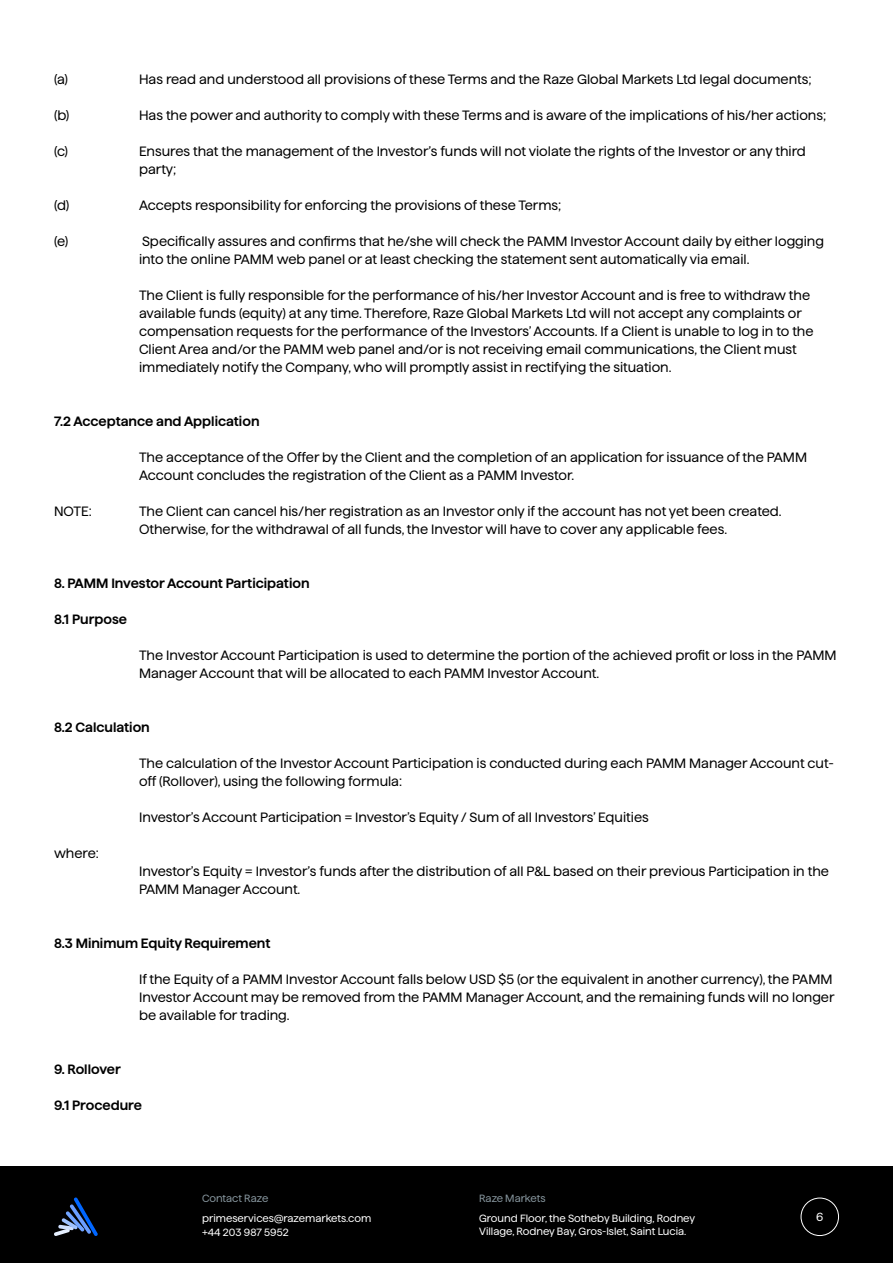
<style>
.page{position:relative;width:893px;height:1263px;background:#fff}
.page>*{position:absolute;margin:0;border:0;box-sizing:border-box;transform-origin:0 0}
.t1{font:13.5px/18px "Haffer SQXHTRIAL";color:#000}
.t2{font:600 13.5px "Haffer SQXHTRIAL";color:#000}
.t3{font:11.85px "Haffer SQXHTRIAL";color:#fff}
.t4{font:10.5px "Haffer SQXHTRIAL";color:#fff}
.t5{font:10.5px "Haffer SQXHTRIAL";letter-spacing:-.005em;color:#87969e}
</style>
<div class="page">
<div style="left:0;top:1167px;width:893px;height:96px;background:#000"></div>
<svg style="left:54px;top:1197px;width:44px;height:39px"></svg>
<div style="left:801px;top:1197px;width:38px;height:39px;border:1px solid #fff;border-radius:50%"></div>
<p class="t1" style="left:54px;top:69px;width:16px">(a)</p>
<p class="t1" style="left:139px;top:69px;width:674px">Has read and understood all provisions of these Terms and the Raze Global Markets Ltd legal documents;</p>
<p class="t1" style="left:54px;top:105px;width:17px">(b)</p>
<p class="t1" style="left:139px;top:105px;width:689px">Has the power and authority to comply with these Terms and is aware of the implications of his/her actions;</p>
<p class="t1" style="left:54px;top:141px;width:16px">(c)</p>
<p class="t1" style="left:139px;top:141px;width:668px">Ensures that the management of the Investor’s funds will not violate the rights of the Investor or any third party;</p>
<p class="t1" style="left:54px;top:195px;width:17px">(d)</p>
<p class="t1" style="left:139px;top:195px;width:424px">Accepts responsibility for enforcing the provisions of these Terms;</p>
<p class="t1" style="left:54px;top:231px;width:16px">(e)</p>
<p class="t1" style="left:139px;top:231px;width:686px">Specifically assures and confirms that he/she will check the PAMM Investor Account daily by either logging into the online PAMM web panel or at least checking the statement sent automatically via email.</p>
<p class="t1" style="left:139px;top:285px;width:676px">The Client is fully responsible for the performance of his/her Investor Account and is free to withdraw the available funds (equity) at any time. Therefore, Raze Global Markets Ltd will not accept any complaints or compensation requests for the performance of the Investors’ Accounts. If a Client is unable to log in to the Client Area and/or the PAMM web panel and/or is not receiving email communications, the Client must immediately notify the Company, who will promptly assist in rectifying the situation.</p>
<p class="t2" style="left:54px;top:412px;width:207px">7.2 Acceptance and Application</p>
<p class="t1" style="left:139px;top:447px;width:669px">The acceptance of the Offer by the Client and the completion of an application for issuance of the PAMM<br>Account concludes the registration of the Client as a PAMM Investor.</p>
<p class="t1" style="left:54px;top:501px;width:39px">NOTE:</p>
<p class="t1" style="left:139px;top:501px;width:644px">The Client can cancel his/her registration as an Investor only if the account has not yet been created.<br>Otherwise, for the withdrawal of all funds, the Investor will have to cover any applicable fees.</p>
<p class="t2" style="left:54px;top:574px;width:257px">8. PAMM Investor Account Participation</p>
<p class="t2" style="left:54px;top:610px;width:75px">8.1 Purpose</p>
<p class="t1" style="left:139px;top:645px;width:699px">The Investor Account Participation is used to determine the portion of the achieved profit or loss in the PAMM<br>Manager Account that will be allocated to each PAMM Investor Account.</p>
<p class="t2" style="left:54px;top:718px;width:97px">8.2 Calculation</p>
<p class="t1" style="left:139px;top:753px;width:696px">The calculation of the Investor Account Participation is conducted during each PAMM Manager Account cut&shy;off (Rollover), using the following formula:</p>
<p class="t1" style="left:139px;top:807px;width:511px">Investor’s Account Participation = Investor’s Equity / Sum of all Investors’ Equities</p>
<p class="t1" style="left:54px;top:843px;width:46px">where:</p>
<p class="t1" style="left:139px;top:861px;width:691px">Investor’s Equity = Investor’s funds after the distribution of all P&amp;L based on their previous Participation in the<br>PAMM Manager Account.</p>
<p class="t2" style="left:54px;top:934px;width:218px">8.3 Minimum Equity Requirement</p>
<p class="t1" style="left:139px;top:969px;width:697px">If the Equity of a PAMM Investor Account falls below USD $5 (or the equivalent in another currency), the PAMM<br>Investor Account may be removed from the PAMM Manager Account, and the remaining funds will no longer be available for trading.</p>
<p class="t2" style="left:54px;top:1060px;width:68px">9. Rollover</p>
<p class="t2" style="left:54px;top:1096px;width:89px">9.1 Procedure</p>
<p class="t5" style="left:202px;top:1191px;width:68px">Contact Raze</p>
<p class="t4" style="left:202px;top:1224px;width:88px">+44 203 987 5952</p>
<p class="t4" style="left:202px;top:1211px;width:171px">primeservices@razemarkets.com</p>
<p class="t5" style="left:479px;top:1191px;width:68px">Raze Markets</p>
<p class="t4" style="left:479px;top:1211px;width:217px">Ground Floor, the Sotheby Building, Rodney</p>
<p class="t4" style="left:479px;top:1223px;width:209px">Village, Rodney Bay, Gros-Islet, Saint Lucia.</p>
<p class="t3" style="left:816px;top:1208px;width:9px">6</p>
</div>
